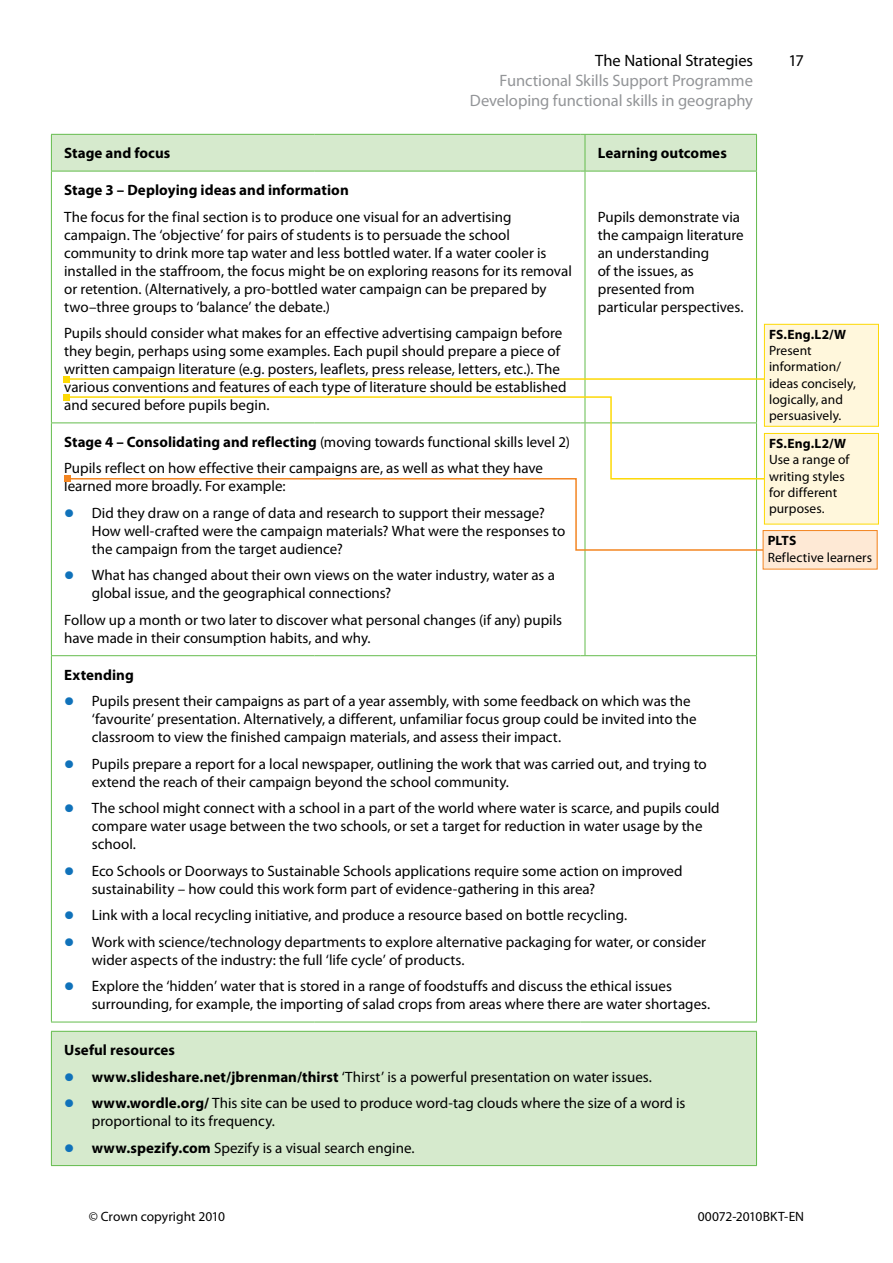
<style>
.page{position:relative;width:893px;height:1263px;background:#fff}
.page>*{position:absolute;margin:0;border:0;box-sizing:border-box;transform-origin:0 0}
.t1{font:16.5px/19.8px "Myriad Pro";letter-spacing:-.005em;color:#939598;text-align:right}
.t2{font:16.5px "Myriad Pro";letter-spacing:-.005em;color:#000}
.Para_table_bullet1{font:15px/18px "Myriad Pro";color:#000}
.Para_table{font:15px/18px "Myriad Pro";color:#000}
.Para_table-2{font:700 15px "Myriad Pro";letter-spacing:.005em;color:#000}
.Para_table-3{font:13.5px/16.2px "Myriad Pro";letter-spacing:.005em;color:#000}
.s1{font-weight:700}
.s2{font-weight:700;font-size:30px;color:#1072ba}
</style>
<div class="page">
<hr style="left:585px;top:171px;width:1px;height:251px;background:#64bc4d">
<hr style="left:585px;top:423px;width:1px;height:232px;background:#64bc4d">
<hr style="left:585px;top:134px;width:172px;height:1px;background:#64bc4d">
<hr style="left:756px;top:135px;width:1px;height:36px;background:#64bc4d">
<svg style="left:51px;top:134px;width:705px;height:38px;background:#d0e7c6"></svg>
<hr style="left:585px;top:171px;width:172px;height:1px;background:#64bc4d">
<hr style="left:51px;top:171px;width:1px;height:251px;background:#64bc4d">
<hr style="left:756px;top:171px;width:1px;height:251px;background:#64bc4d">
<hr style="left:51px;top:422px;width:264px;height:1px;background:#64bc4d">
<hr style="left:51px;top:423px;width:1px;height:232px;background:#64bc4d">
<hr style="left:756px;top:423px;width:1px;height:232px;background:#64bc4d">
<hr style="left:51px;top:655px;width:264px;height:1px;background:#64bc4d">
<hr style="left:51px;top:656px;width:1px;height:366px;background:#64bc4d">
<hr style="left:315px;top:655px;width:265px;height:1px;background:#64bc4d">
<hr style="left:585px;top:655px;width:172px;height:1px;background:#64bc4d">
<hr style="left:756px;top:656px;width:1px;height:366px;background:#64bc4d">
<hr style="left:51px;top:1022px;width:264px;height:1px;background:#64bc4d">
<hr style="left:315px;top:1022px;width:265px;height:1px;background:#64bc4d">
<hr style="left:585px;top:1022px;width:172px;height:1px;background:#64bc4d">
<div style="left:51px;top:1031px;width:705px;height:134px;background:#d6eacd"></div>
<hr style="left:51px;top:1031px;width:706px;height:1px;background:#64bc4d">
<hr style="left:51px;top:1032px;width:1px;height:133px;background:#64bc4d">
<hr style="left:756px;top:1032px;width:1px;height:133px;background:#64bc4d">
<hr style="left:51px;top:1165px;width:706px;height:1px;background:#64bc4d">
<hr style="left:67px;top:378px;width:722px;height:2px;background:#fdd905">
<svg style="left:64px;top:376px;width:6px;height:6px"></svg>
<div style="left:764px;top:324px;width:114px;height:102px;background:#fff7dc"></div>
<div style="left:764px;top:324px;width:115px;height:103px;border:1px solid #fdd905"></div>
<svg style="left:65px;top:396px;width:718px;height:81px"></svg>
<svg style="left:64px;top:394px;width:6px;height:6px"></svg>
<div style="left:764px;top:433px;width:114px;height:91px;background:#fff7dc"></div>
<div style="left:764px;top:433px;width:115px;height:91px;border:1px solid #fdd905"></div>
<svg style="left:70px;top:477px;width:726px;height:74px"></svg>
<svg style="left:64px;top:476px;width:6px;height:6px"></svg>
<div style="left:763px;top:530px;width:114px;height:39px;background:#fee9d5"></div>
<div style="left:763px;top:530px;width:114px;height:39px;border:1px solid #f38521"></div>
<p class="t2" style="left:595px;top:50px;width:159px">The National Strategies</p>
<p class="t2" style="left:788px;top:50px;width:17px">17</p>
<p class="t1" style="left:470px;top:70px;width:285px">Functional Skills Support Programme<br>Developing functional skills in geography</p>
<p class="Para_table-2" style="left:64px;top:143px;width:108px">Stage and focus</p>
<p class="Para_table-2" style="left:598px;top:143px;width:131px">Learning outcomes</p>
<p class="Para_table-2" style="left:64px;top:180px;width:286px">Stage 3 – Deploying ideas and information</p>
<p class="Para_table" style="left:64px;top:207px;width:509px">The focus for the final section is to produce one visual for an advertising campaign. The ‘objective’ for pairs of students is to persuade the school community to drink more tap water and less bottled water. If a water cooler is installed in the staffroom, the focus might be on exploring reasons for its removal or retention. (Alternatively, a pro-bottled water campaign can be prepared by two–three groups to ‘balance’ the debate.)</p>
<p class="Para_table" style="left:64px;top:324px;width:504px">Pupils should consider what makes for an effective advertising campaign before they begin, perhaps using some examples. Each pupil should prepare a piece of written campaign literature (e.g. posters, leaflets, press release, letters, etc.). The various conventions and features of each type of literature should be established and secured before pupils begin.</p>
<p class="Para_table" style="left:598px;top:207px;width:148px">Pupils demonstrate via the campaign literature an understanding<br>of the issues, as presented from particular perspectives.</p>
<p class="Para_table" style="left:64px;top:433px;width:507px"><span class="s1">Stage 4 – Consolidating and reflecting</span> (moving towards functional skills level 2)</p>
<p class="Para_table" style="left:64px;top:459px;width:480px">Pupils reflect on how effective their campaigns are, as well as what they have learned more broadly. For example:</p>
<p class="Para_table_bullet1" style="left:92px;top:504px;width:475px;text-indent:-28px"><span class="s2">•</span> Did they draw on a range of data and research to support their message?<br>How well-crafted were the campaign materials? What were the responses to the campaign from the target audience?</p>
<p class="Para_table_bullet1" style="left:92px;top:566px;width:465px;text-indent:-28px"><span class="s2">•</span> What has changed about their own views on the water industry, water as a global issue, and the geographical connections?</p>
<p class="Para_table" style="left:64px;top:611px;width:499px">Follow up a month or two later to discover what personal changes (if any) pupils have made in their consumption habits, and why.</p>
<p class="Para_table-2" style="left:64px;top:665px;width:71px">Extending</p>
<p class="Para_table_bullet1" style="left:92px;top:692px;width:606px;text-indent:-28px"><span class="s2">•</span> Pupils present their campaigns as part of a year assembly, with some feedback on which was the ‘favourite’ presentation. Alternatively, a different, unfamiliar focus group could be invited into the classroom to view the finished campaign materials, and assess their impact.</p>
<p class="Para_table_bullet1" style="left:92px;top:754px;width:617px;text-indent:-28px"><span class="s2">•</span> Pupils prepare a report for a local newspaper, outlining the work that was carried out, and trying to extend the reach of their campaign beyond the school community.</p>
<p class="Para_table_bullet1" style="left:92px;top:799px;width:629px;text-indent:-28px"><span class="s2">•</span> The school might connect with a school in a part of the world where water is scarce, and pupils could compare water usage between the two schools, or set a target for reduction in water usage by the school.</p>
<p class="Para_table_bullet1" style="left:92px;top:861px;width:592px;text-indent:-28px"><span class="s2">•</span> Eco Schools or Doorways to Sustainable Schools applications require some action on improved sustainability – how could this work form part of evidence-gathering in this area?</p>
<p class="Para_table_bullet1" style="left:64px;top:906px;width:565px"><span class="s2">•</span> Link with a local recycling initiative, and produce a resource based on bottle recycling.</p>
<p class="Para_table_bullet1" style="left:92px;top:932px;width:616px;text-indent:-28px"><span class="s2">•</span> Work with science/technology departments to explore alternative packaging for water, or consider wider aspects of the industry: the full ‘life cycle’ of products.</p>
<p class="Para_table_bullet1" style="left:92px;top:977px;width:620px;text-indent:-28px"><span class="s2">•</span> Explore the ‘hidden’ water that is stored in a range of foodstuffs and discuss the ethical issues surrounding, for example, the importing of salad crops from areas where there are water shortages.</p>
<p class="Para_table-2" style="left:64px;top:1040px;width:112px">Useful resources</p>
<p class="Para_table_bullet1" style="left:64px;top:1067px;width:589px"><span class="s2">•</span> <span class="s1">www.slideshare.net/jbrenman/thirst</span> ‘Thirst’ is a powerful presentation on water issues.</p>
<p class="Para_table_bullet1" style="left:92px;top:1094px;width:595px;text-indent:-28px"><span class="s2">•</span> <span class="s1">www.wordle.org/</span> This site can be used to produce word-tag clouds where the size of a word is proportional to its frequency.</p>
<p class="Para_table_bullet1" style="left:64px;top:1138px;width:352px"><span class="s2">•</span> <span class="s1">www.spezify.com</span> Spezify is a visual search engine.</p>
<p class="Para_table-3" style="left:769px;top:326px;width:88px"><span class="s1">FS.Eng.L2/W<br></span>Present information/ ideas concisely, logically, and persuasively.</p>
<p class="Para_table-3" style="left:769px;top:435px;width:82px"><span class="s1">FS.Eng.L2/W<br></span>Use a range of writing styles for different purposes.</p>
<p class="Para_table-3" style="left:768px;top:532px;width:106px"><span class="s1">PLTS<br></span>Reflective learners</p>
<p class="Para_table-3" style="left:89px;top:1208px;width:138px">© Crown copyright 2010</p>
<p class="Para_table-3" style="left:698px;top:1208px;width:108px">00072-2010BKT-EN</p>
</div>
